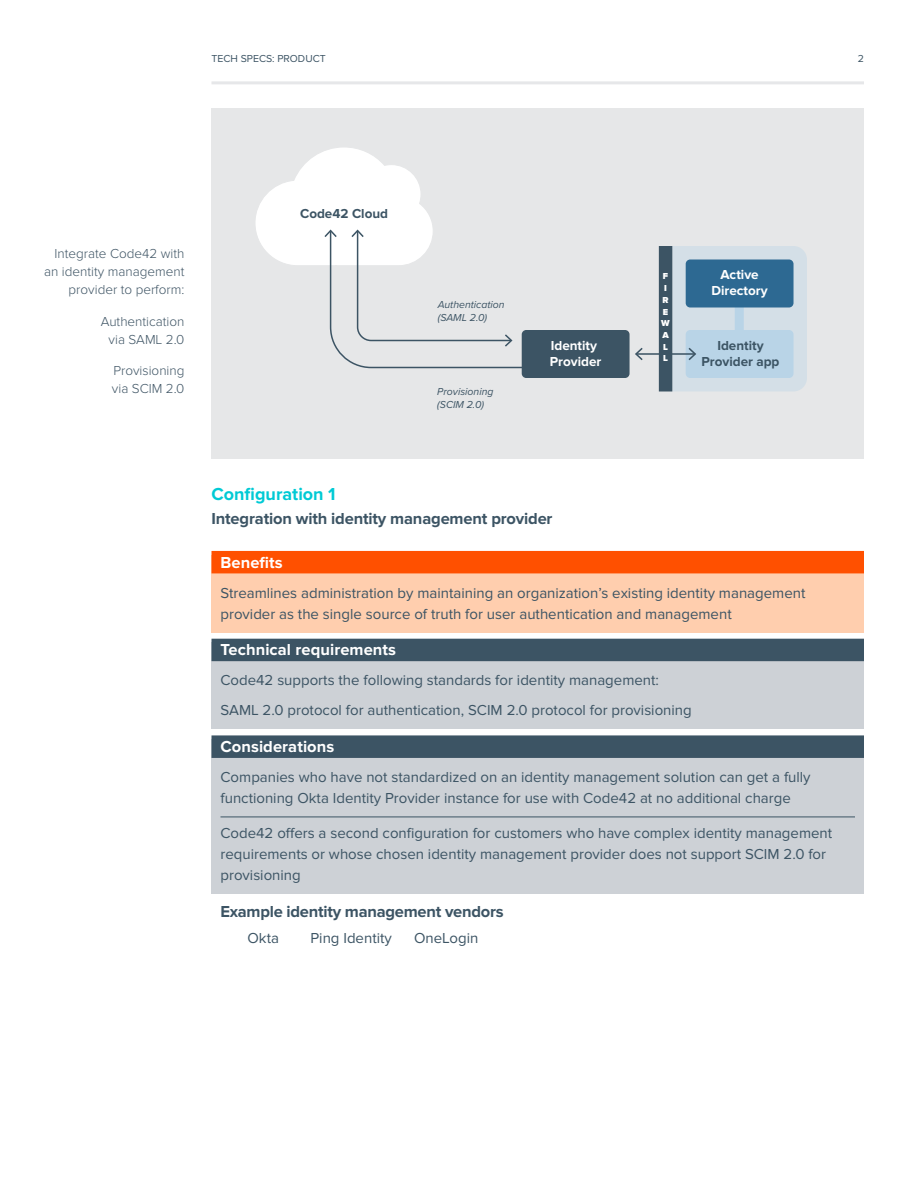
<style>
.page{position:relative;width:918px;height:1188px;background:#fff}
.page>*{position:absolute;margin:0;border:0;box-sizing:border-box;transform-origin:0 0}
.t1{font:700 18px "Proxima Nova";color:#00cad5}
.t2{font:700 16.5px "Proxima Nova";letter-spacing:-.01em;color:#3c5464}
.t3{font:700 16.5px "Proxima Nova";letter-spacing:.005em;color:#fff}
.t4{font:15px/21px "Proxima Nova";color:#3c5464}
.t5{font:300 13.5px/18px "Proxima Nova";color:#3e5464;text-align:right}
.t6{font:700 13.5px/16.2px "Proxima Nova";color:#fff}
.t7{font:700 13.5px/16.2px "Proxima Nova";color:#3c5464;text-align:center}
.t8{font:italic 10.5px/12.6px "Proxima Nova";color:#3c5464}
.t9{font:10.5px "Proxima Nova";color:#3c5464}
.t10{font:900 9px/11.7px "Proxima Nova";color:#fff;text-align:center}
</style>
<div class="page">
<hr style="left:212px;top:81px;width:652px;height:3px;background:#e6e7e9">
<div style="left:212px;top:108px;width:652px;height:351px;background:#e6e7e8"></div>
<div style="left:522px;top:330px;width:108px;height:48px;background:#3c5464;border-radius:4px"></div>
<hr style="left:637px;top:353px;width:58px;height:2px;background:#3c5464">
<svg style="left:635px;top:348px;width:8px;height:12px"></svg>
<svg style="left:659px;top:246px;width:148px;height:146px;background:#97b3c6"></svg>
<svg style="left:255px;top:147px;width:270px;height:222px"></svg>
<div style="left:212px;top:555px;width:652px;height:78px;background:#ffceae"></div>
<div style="left:212px;top:551px;width:652px;height:22px;background:#ff5000"></div>
<div style="left:212px;top:642px;width:652px;height:87px;background:#cdd1d6"></div>
<div style="left:212px;top:639px;width:652px;height:22px;background:#3c5464"></div>
<div style="left:212px;top:739px;width:652px;height:155px;background:#cdd1d6"></div>
<div style="left:212px;top:735px;width:652px;height:23px;background:#3c5464"></div>
<hr style="left:220px;top:817px;width:635px;height:1px;background:#3c5464">
<p class="t9" style="left:212px;top:53px;width:116px">TECH SPECS: PRODUCT</p>
<p class="t9" style="left:858px;top:53px;width:8px">2</p>
<p class="t5" style="left:44px;top:245px;width:142px">Integrate Code42 with an identity management provider to perform:</p>
<p class="t5" style="left:101px;top:312px;width:85px;text-align:center">Authentication via SAML 2.0</p>
<p class="t5" style="left:112px;top:362px;width:74px;text-align:left">Provisioning via SCIM 2.0</p>
<p class="t7" style="left:300px;top:205px;width:90px">Code42 Cloud</p>
<p class="t8" style="left:438px;top:298px;width:68px">Authentication (SAML 2.0)</p>
<p class="t8" style="left:437px;top:385px;width:58px">Provisioning (SCIM 2.0)</p>
<p class="t6" style="left:550px;top:337px;width:53px">Identity<br>Provider</p>
<p class="t10" style="left:661px;top:271px;width:10px">F<br>I<br>R<br>E<br>W<br>A<br>L<br>L</p>
<p class="t6" style="left:711px;top:267px;width:58px;text-align:center">Active<br>Directory</p>
<p class="t7" style="left:701px;top:337px;width:80px">Identity<br>Provider app</p>
<p class="t1" style="left:212px;top:484px;width:126px">Configuration 1</p>
<p class="t2" style="left:212px;top:509px;width:343px">Integration with identity management provider</p>
<p class="t3" style="left:220px;top:553px;width:64px">Benefits</p>
<p class="t4" style="left:220px;top:582px;width:586px">Streamlines administration by maintaining an organization’s existing identity management provider as the single source of truth for user authentication and management</p>
<p class="t3" style="left:220px;top:640px;width:177px">Technical requirements</p>
<p class="t4" style="left:220px;top:666px;width:473px;line-height:30px">Code42 supports the following standards for identity management:<br>SAML 2.0 protocol for authentication, SCIM 2.0 protocol for provisioning</p>
<p class="t3" style="left:220px;top:737px;width:115px">Considerations</p>
<p class="t4" style="left:220px;top:767px;width:592px">Companies who have not standardized on an identity management solution can get a fully functioning Okta Identity Provider instance for use with Code42 at no additional charge</p>
<p class="t4" style="left:220px;top:822px;width:613px">Code42 offers a second configuration for customers who have complex identity management requirements or whose chosen identity management provider does not support SCIM 2.0 for provisioning</p>
<p class="t2" style="left:220px;top:902px;width:285px">Example identity management vendors</p>
<p class="t4" style="left:248px;top:927px;width:33px">Okta</p>
<p class="t4" style="left:310px;top:927px;width:83px">Ping Identity</p>
<p class="t4" style="left:414px;top:927px;width:66px">OneLogin</p>
</div>
